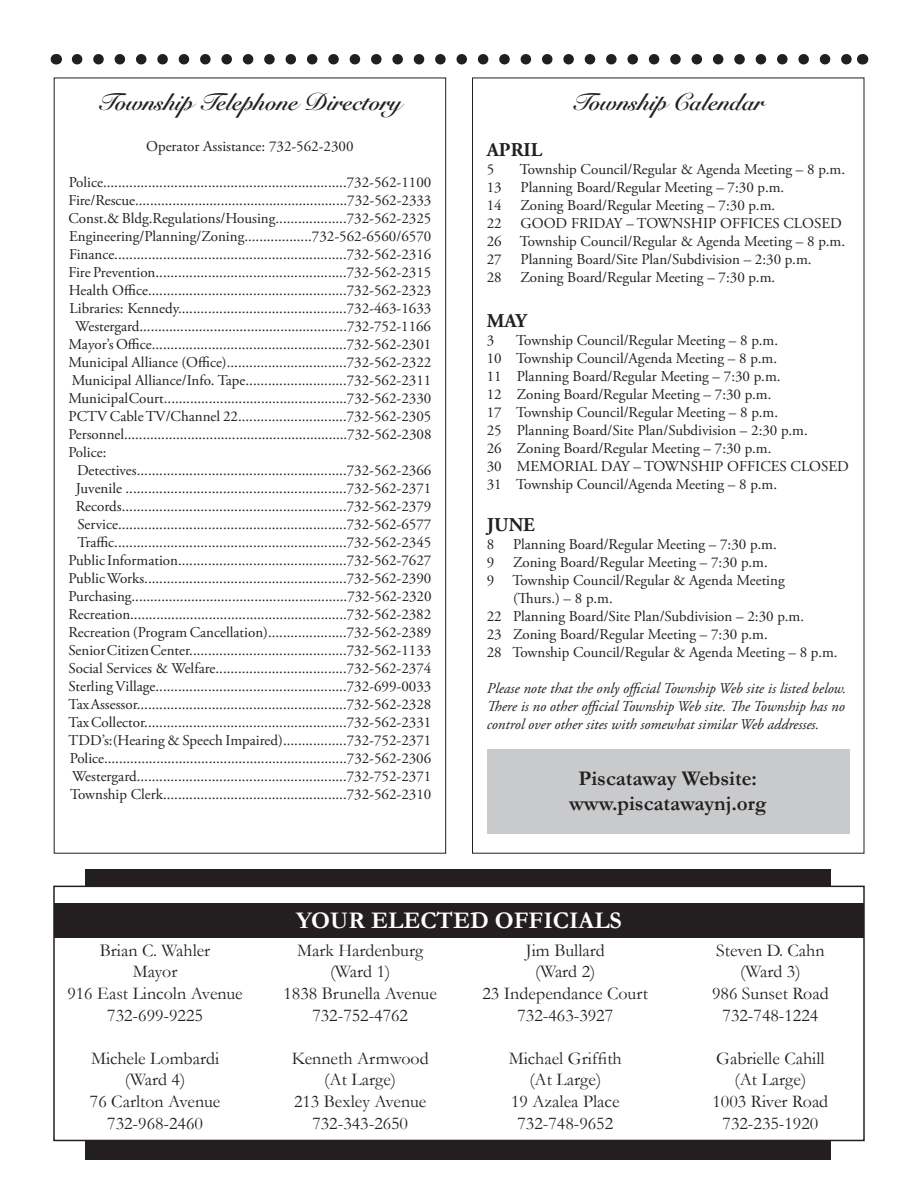
<style>
.page{position:relative;width:918px;height:1188px;background:#fff}
.page>*{position:absolute;margin:0;border:0;box-sizing:border-box;transform-origin:0 0}
.t1{font:24px "Snell Roundhand Bold Script";color:#231f20}
.t2{font:700 24px "Garamond";color:#fff}
.t3{font:700 21px/25.2px "Garamond";color:#231f20;text-align:center}
.t4{font:700 19.5px "Adobe Garamond Pro";color:#231f20}
.t5{font:18px/21.6px "Garamond";color:#231f20;text-align:center}
.t6{font:15px/18px "Adobe Garamond Pro";color:#231f20}
.t7{font:italic 15px/18px "Adobe Garamond Pro";color:#231f20;text-align:justify}
</style>
<div class="page">
<svg style="left:77px;top:54px;width:775px;height:10px"></svg>
<div style="left:85px;top:869px;width:746px;height:290px;background:#231f20"></div>
<div style="left:54px;top:886px;width:810px;height:254px;background:#fff"></div>
<div style="left:53px;top:886px;width:812px;height:255px;border:2px solid #231f20"></div>
<div style="left:54px;top:903px;width:810px;height:34px;background:#231f20"></div>
<div style="left:487px;top:750px;width:363px;height:84px;background:#c9cacc"></div>
<h1 class="t1" style="left:98px;top:87px;width:305px">Township Telephone Directory</h1>
<p class="t6" style="left:146px;top:138px;width:209px">Operator Assistance: 732-562-2300</p>
<p class="t6" style="left:69px;top:174px;width:364px">Police.................................................................732-562-1100</p>
<p class="t6" style="left:68px;top:192px;width:364px">Fire/Rescue.........................................................732-562-2333</p>
<p class="t6" style="left:68px;top:210px;width:364px">Const.&amp; Bldg.Regulations/Housing...................732-562-2325</p>
<p class="t6" style="left:69px;top:228px;width:364px">Engineering/Planning/Zoning..................732-562-6560/6570</p>
<p class="t6" style="left:69px;top:246px;width:364px">Finance..............................................................732-562-2316</p>
<p class="t6" style="left:68px;top:264px;width:364px">Fire Prevention...................................................732-562-2315</p>
<p class="t6" style="left:69px;top:282px;width:364px">Health Office.....................................................732-562-2323</p>
<p class="t6" style="left:70px;top:300px;width:363px">Libraries: Kennedy.............................................732-463-1633</p>
<p class="t6" style="left:75px;top:318px;width:357px">Westergard........................................................732-752-1166</p>
<p class="t6" style="left:68px;top:336px;width:364px">Mayor’s Office....................................................732-562-2301</p>
<p class="t6" style="left:68px;top:354px;width:364px">Municipal Alliance (Office)................................732-562-2322</p>
<p class="t6" style="left:72px;top:372px;width:361px">Municipal Alliance/Info. Tape...........................732-562-2311</p>
<p class="t6" style="left:68px;top:390px;width:364px">Municipal Court.................................................732-562-2330</p>
<p class="t6" style="left:68px;top:408px;width:364px">PCTV Cable TV/Channel 22.............................732-562-2305</p>
<p class="t6" style="left:68px;top:426px;width:365px">Personnel............................................................732-562-2308</p>
<p class="t6" style="left:68px;top:444px;width:39px">Police:</p>
<p class="t6" style="left:77px;top:462px;width:356px">Detectives........................................................732-562-2366</p>
<p class="t6" style="left:76px;top:480px;width:357px">Juvenile ...........................................................732-562-2371</p>
<p class="t6" style="left:76px;top:498px;width:357px">Records............................................................732-562-2379</p>
<p class="t6" style="left:77px;top:516px;width:355px">Service.............................................................732-562-6577</p>
<p class="t6" style="left:77px;top:534px;width:355px">Traffic..............................................................732-562-2345</p>
<p class="t6" style="left:68px;top:552px;width:364px">Public Information.............................................732-562-7627</p>
<p class="t6" style="left:68px;top:570px;width:364px">Public Works......................................................732-562-2390</p>
<p class="t6" style="left:68px;top:588px;width:365px">Purchasing..........................................................732-562-2320</p>
<p class="t6" style="left:68px;top:606px;width:364px">Recreation..........................................................732-562-2382</p>
<p class="t6" style="left:68px;top:624px;width:364px">Recreation (Program Cancellation).....................732-562-2389</p>
<p class="t6" style="left:68px;top:642px;width:364px">Senior Citizen Center..........................................732-562-1133</p>
<p class="t6" style="left:69px;top:660px;width:364px">Social Services &amp; Welfare...................................732-562-2374</p>
<p class="t6" style="left:68px;top:678px;width:364px">Sterling Village...................................................732-699-0033</p>
<p class="t6" style="left:68px;top:696px;width:364px">Tax Assessor........................................................732-562-2328</p>
<p class="t6" style="left:68px;top:714px;width:364px">Tax Collector......................................................732-562-2331</p>
<p class="t6" style="left:68px;top:732px;width:364px">TDD’s:(Hearing &amp; Speech Impaired).................732-752-2371</p>
<p class="t6" style="left:70px;top:750px;width:363px">Police.................................................................732-562-2306</p>
<p class="t6" style="left:72px;top:768px;width:361px">Westergard........................................................732-752-2371</p>
<p class="t6" style="left:70px;top:786px;width:363px">Township Clerk.................................................732-562-2310</p>
<h1 class="t1" style="left:572px;top:87px;width:193px">Township Calendar</h1>
<h3 class="t4" style="left:487px;top:139px;width:57px">APRIL</h3>
<p class="t6" style="left:487px;top:161px;width:9px">5</p>
<p class="t6" style="left:520px;top:161px;width:327px">Township Council/Regular &amp; Agenda Meeting – 8 p.m.</p>
<p class="t6" style="left:487px;top:179px;width:16px">13</p>
<p class="t6" style="left:521px;top:179px;width:265px">Planning Board/Regular Meeting – 7:30 p.m.</p>
<p class="t6" style="left:487px;top:197px;width:16px">14</p>
<p class="t6" style="left:521px;top:197px;width:256px">Zoning Board/Regular Meeting – 7:30 p.m.</p>
<p class="t6" style="left:487px;top:215px;width:16px">22</p>
<p class="t6" style="left:487px;top:215px;width:360px;text-indent:34px">GOOD FRIDAY – TOWNSHIP OFFICES CLOSED<br>26 Township Council/Regular &amp; Agenda Meeting – 8 p.m.<br>27</p>
<p class="t6" style="left:521px;top:251px;width:293px">Planning Board/Site Plan/Subdivision – 2:30 p.m.</p>
<p class="t6" style="left:487px;top:269px;width:16px">28</p>
<p class="t6" style="left:521px;top:269px;width:256px">Zoning Board/Regular Meeting – 7:30 p.m.</p>
<h3 class="t4" style="left:487px;top:310px;width:41px">MAY</h3>
<p class="t6" style="left:487px;top:332px;width:9px">3</p>
<p class="t6" style="left:487px;top:332px;width:364px;text-indent:29px">Township Council/Regular Meeting – 8 p.m.<br>10 Township Council/Agenda Meeting – 8 p.m.<br>11 Planning Board/Regular Meeting – 7:30 p.m.<br>12 Zoning Board/Regular Meeting – 7:30 p.m.<br>17 Township Council/Regular Meeting – 8 p.m.<br>25 Planning Board/Site Plan/Subdivision – 2:30 p.m.<br>26 Zoning Board/Regular Meeting – 7:30 p.m.<br>30 MEMORIAL DAY – TOWNSHIP OFFICES CLOSED 31 Township Council/Agenda Meeting – 8 p.m.</p>
<h3 class="t4" style="left:487px;top:513px;width:50px">JUNE</h3>
<p class="t6" style="left:487px;top:536px;width:9px">8</p>
<p class="t6" style="left:513px;top:536px;width:265px">Planning Board/Regular Meeting – 7:30 p.m.</p>
<p class="t6" style="left:487px;top:554px;width:9px">9</p>
<p class="t6" style="left:513px;top:554px;width:256px">Zoning Board/Regular Meeting – 7:30 p.m.</p>
<p class="t6" style="left:487px;top:572px;width:299px">9 Township Council/Regular &amp; Agenda Meeting</p>
<p class="t6" style="left:513px;top:590px;width:101px">(Thurs.) – 8 p.m.</p>
<p class="t6" style="left:487px;top:608px;width:319px">22 Planning Board/Site Plan/Subdivision – 2:30 p.m.</p>
<p class="t6" style="left:487px;top:626px;width:282px">23 Zoning Board/Regular Meeting – 7:30 p.m.</p>
<p class="t6" style="left:487px;top:644px;width:352px">28 Township Council/Regular &amp; Agenda Meeting – 8 p.m.</p>
<p class="t7" style="left:487px;top:680px;width:361px">Please note that the only official Township Web site is listed below.<br>There is no other official Township Web site. The Township has no control over other sites with somewhat similar Web addresses.</p>
<h2 class="t3" style="left:569px;top:765px;width:199px">Piscataway Website: www.piscatawaynj.org</h2>
<p class="t5" style="left:67px;top:939px;width:177px">Brian C. Wahler<br>Mayor<br>916 East Lincoln Avenue<br>732-699-9225</p>
<p class="t5" style="left:90px;top:1047px;width:132px">Michele Lombardi (Ward 4)<br>76 Carlton Avenue<br>732-968-2460</p>
<h1 class="t2" style="left:296px;top:904px;width:327px">YOUR ELECTED OFFICIALS</h1>
<p class="t5" style="left:283px;top:939px;width:155px">Mark Hardenburg (Ward 1)<br>1838 Brunella Avenue<br>732-752-4762</p>
<p class="t5" style="left:292px;top:1047px;width:139px">Kenneth Armwood (At Large)<br>213 Bexley Avenue<br>732-343-2650</p>
<p class="t5" style="left:483px;top:939px;width:167px">Jim Bullard<br>(Ward 2)<br>23 Independance Court<br>732-463-3927</p>
<p class="t5" style="left:509px;top:1047px;width:115px">Michael Griffith (At Large)<br>19 Azalea Place<br>732-748-9652</p>
<p class="t5" style="left:712px;top:939px;width:118px">Steven D. Cahn (Ward 3)<br>986 Sunset Road<br>732-748-1224</p>
<p class="t5" style="left:713px;top:1047px;width:117px">Gabrielle Cahill (At Large)<br>1003 River Road<br>732-235-1920</p>
</div>
